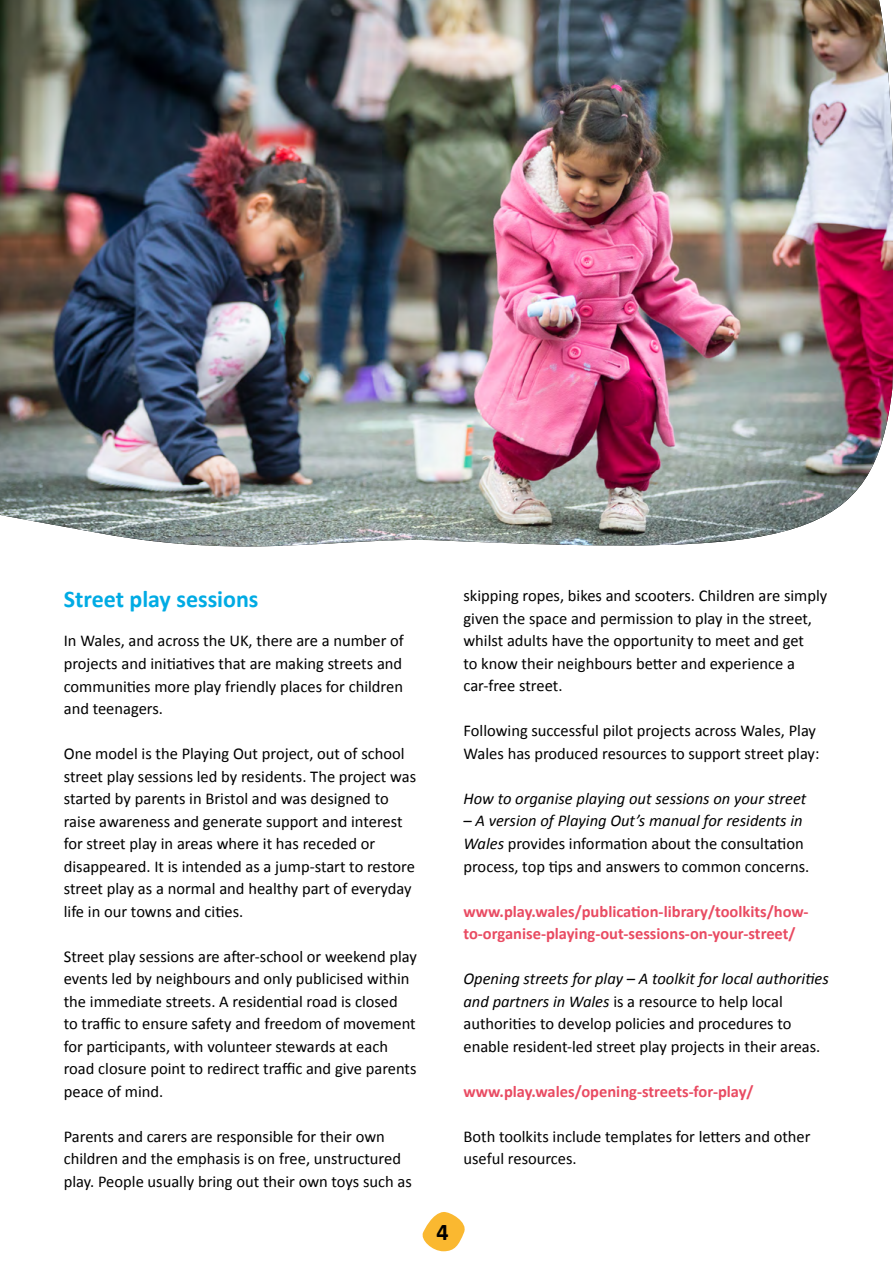
<style>
.page{position:relative;width:893px;height:1263px;background:#fff}
.page>*{position:absolute;margin:0;border:0;box-sizing:border-box;transform-origin:0 0}
.t1{font:700 24px "Calibri";color:#00abe4}
.t2{font:700 24px "Calibri";color:#000}
.t3{font:16.5px/22.5px "Calibri";color:#000}
.t4{font:700 16.5px/22.5px "Calibri";color:#e94b62}
.t5{font:italic 16.5px "Calibri";color:#000}
.s1{font-style:italic}
</style>
<div class="page">
<svg style="left:422px;top:1212px;width:43px;height:39px"></svg>
<img style="left:0;top:0;width:893px;height:547px">
<h1 class="t1" style="left:64px;top:582px;width:196px">Street play sessions</h1>
<p class="t3" style="left:64px;top:629px;width:342px;text-align:justify">In Wales, and across the UK, there are a number of projects and initiatives that are making streets and communities more play friendly places for children and teenagers.</p>
<p class="t3" style="left:64px;top:742px;width:354px">One model is the Playing Out project, out of school street play sessions led by residents. The project was started by parents in Bristol and was designed to raise awareness and generate support and interest for street play in areas where it has receded or disappeared. It is intended as a jump-start to restore street play as a normal and healthy part of everyday life in our towns and cities.</p>
<p class="t3" style="left:64px;top:944px;width:355px">Street play sessions are after-school or weekend play events led by neighbours and only publicised within the immediate streets. A residential road is closed<br>to traffic to ensure safety and freedom of movement for participants, with volunteer stewards at each road closure point to redirect traffic and give parents peace of mind.</p>
<p class="t3" style="left:64px;top:1124px;width:350px">Parents and carers are responsible for their own children and the emphasis is on free, unstructured play. People usually bring out their own toys such as</p>
<p class="t3" style="left:463px;top:584px;width:365px">skipping ropes, bikes and scooters. Children are simply given the space and permission to play in the street, whilst adults have the opportunity to meet and get<br>to know their neighbours better and experience a car-free street.</p>
<p class="t3" style="left:463px;top:719px;width:358px">Following successful pilot projects across Wales, Play<br>Wales has produced resources to support street play:</p>
<p class="t5" style="left:463px;top:787px;width:344px">How to organise playing out sessions on your street</p>
<p class="t3" style="left:463px;top:809px;width:347px"><span class="s1">– A version of Playing Out’s manual for residents in<br>Wales</span> provides information about the consultation process, top tips and answers to common concerns.</p>
<p class="t4" style="left:463px;top:899px;width:347px">www.play.wales/publication-library/toolkits/how&shy;to-organise-playing-out-sessions-on-your-street/</p>
<p class="t3" style="left:463px;top:967px;width:367px"><span class="s1">Opening streets for play – A toolkit for local authorities and partners in Wales</span> is a resource to help local authorities to develop policies and procedures to enable resident-led street play projects in their areas.</p>
<p class="t4" style="left:463px;top:1079px;width:292px">www.play.wales/opening-streets-for-play/</p>
<p class="t3" style="left:463px;top:1124px;width:349px">Both toolkits include templates for letters and other useful resources.</p>
<h1 class="t2" style="left:436px;top:1214px;width:14px">4</h1>
</div>
